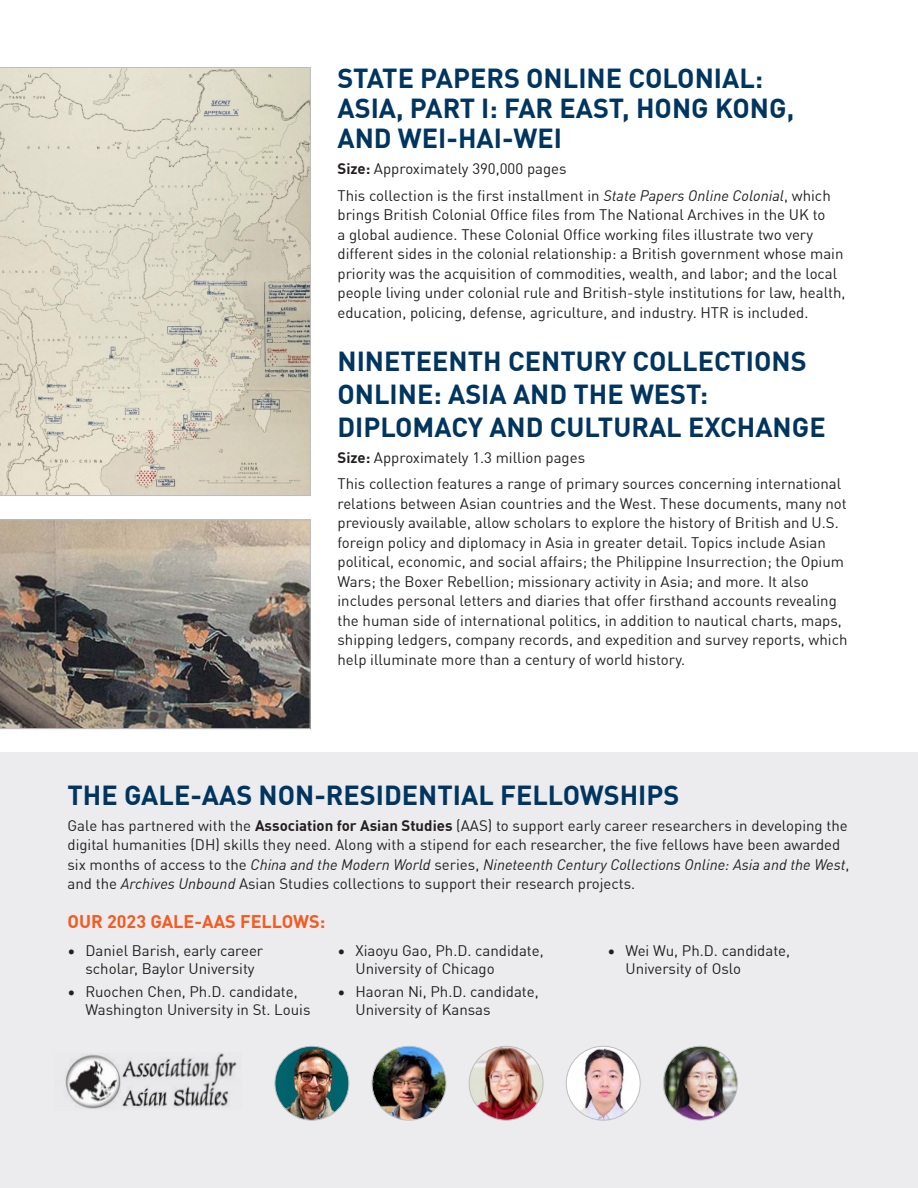
<style>
.page{position:relative;width:918px;height:1188px;background:#fff}
.page>*{position:absolute;margin:0;border:0;box-sizing:border-box;transform-origin:0 0}
.t1{font:700 27px/30px "DIN Offc";color:#003560}
.t2{font:700 18px "DIN Offc";color:#f25b21}
.t3{font:15px/19.5px "DIN Offc";color:#231f20}
.s1{font-weight:700}
.s2{font-style:italic}
</style>
<div class="page">
<div style="left:0;top:753px;width:918px;height:435px;background:#ececee"></div>
<svg style="left:0;top:67px;width:311px;height:429px"></svg>
<img style="left:0;top:519px;width:311px;height:210px">
<img style="left:65px;top:1053px;width:172px;height:56px">
<img style="left:275px;top:1046px;width:74px;height:74px;border-radius:37px">
<div style="left:275px;top:1046px;width:74px;height:74px;border:1px solid #bcbdc0;border-radius:50%"></div>
<img style="left:469px;top:1046px;width:74px;height:74px;border-radius:37px">
<div style="left:469px;top:1046px;width:74px;height:74px;border:1px solid #bcbdc0;border-radius:50%"></div>
<img style="left:372px;top:1046px;width:74px;height:74px;border-radius:37px">
<div style="left:372px;top:1046px;width:74px;height:74px;border:1px solid #bcbdc0;border-radius:50%"></div>
<img style="left:566px;top:1046px;width:74px;height:74px;border-radius:37px">
<div style="left:566px;top:1046px;width:74px;height:74px;border:1px solid #bcbdc0;border-radius:50%"></div>
<img style="left:663px;top:1046px;width:74px;height:74px;border-radius:37px">
<div style="left:663px;top:1046px;width:75px;height:74px;border:1px solid #bcbdc0;border-radius:50%"></div>
<h1 class="t1" style="left:338px;top:63px;width:458px">STATE PAPERS ONLINE COLONIAL:<br>ASIA, PART I: FAR EAST, HONG KONG,<br>AND WEI-HAI-WEI</h1>
<p class="t3" style="left:338px;top:156px;width:495px;line-height:26.2px"><span class="s1">Size:</span> Approximately 390,000 pages<br>This collection is the first installment in <span class="s2">State Papers Online Colonial</span>, which</p>
<p class="t3" style="left:338px;top:205px;width:509px">brings British Colonial Office files from The National Archives in the UK to<br>a global audience. These Colonial Office working files illustrate two very different sides in the colonial relationship: a British government whose main priority was the acquisition of commodities, wealth, and labor; and the local people living under colonial rule and British-style institutions for law, health, education, policing, defense, agriculture, and industry. HTR is included.</p>
<h1 class="t1" style="left:338px;top:345px;width:490px;line-height:33px">NINETEENTH CENTURY COLLECTIONS<br>ONLINE: ASIA AND THE WEST:<br>DIPLOMACY AND CULTURAL EXCHANGE</h1>
<p class="t3" style="left:338px;top:445px;width:505px;line-height:26.2px"><span class="s1">Size:</span> Approximately 1.3 million pages<br>This collection features a range of primary sources concerning international</p>
<p class="t3" style="left:338px;top:494px;width:511px">relations between Asian countries and the West. These documents, many not previously available, allow scholars to explore the history of British and U.S. foreign policy and diplomacy in Asia in greater detail. Topics include Asian political, economic, and social affairs; the Philippine Insurrection; the Opium Wars; the Boxer Rebellion; missionary activity in Asia; and more. It also includes personal letters and diaries that offer firsthand accounts revealing the human side of international politics, in addition to nautical charts, maps, shipping ledgers, company records, and expedition and survey reports, which help illuminate more than a century of world history.</p>
<h1 class="t1" style="left:68px;top:780px;width:614px">THE GALE-AAS NON-RESIDENTIAL FELLOWSHIPS</h1>
<p class="t3" style="left:68px;top:816px;width:784px">Gale has partnered with the <span class="s1">Association for Asian Studies</span> (AAS) to support early career researchers in developing the digital humanities (DH) skills they need. Along with a stipend for each researcher, the five fellows have been awarded six months of access to the <span class="s2">China and the Modern World</span> series, <span class="s2">Nineteenth Century Collections Online: Asia and the West</span>, and the <span class="s2">Archives Unbound</span> Asian Studies collections to support their research projects.</p>
<p class="t2" style="left:68px;top:910px;width:259px">OUR 2023 GALE-AAS FELLOWS:</p>
<p class="t3" style="left:86px;top:942px;width:179px;line-height:18px;text-indent:-18px">• Daniel Barish, early career scholar, Baylor University</p>
<p class="t3" style="left:86px;top:983px;width:226px;line-height:18px;text-indent:-18px">• Ruochen Chen, Ph.D. candidate,<br>Washington University in St. Louis</p>
<p class="t3" style="left:626px;top:942px;width:166px;line-height:18px;text-indent:-18px">• Wei Wu, Ph.D. candidate,<br>University of Oslo</p>
<p class="t3" style="left:356px;top:942px;width:190px;line-height:18px;text-indent:-18px">• Xiaoyu Gao, Ph.D. candidate,<br>University of Chicago</p>
<p class="t3" style="left:356px;top:983px;width:185px;line-height:18px;text-indent:-18px">• Haoran Ni, Ph.D. candidate,<br>University of Kansas</p>
</div>
